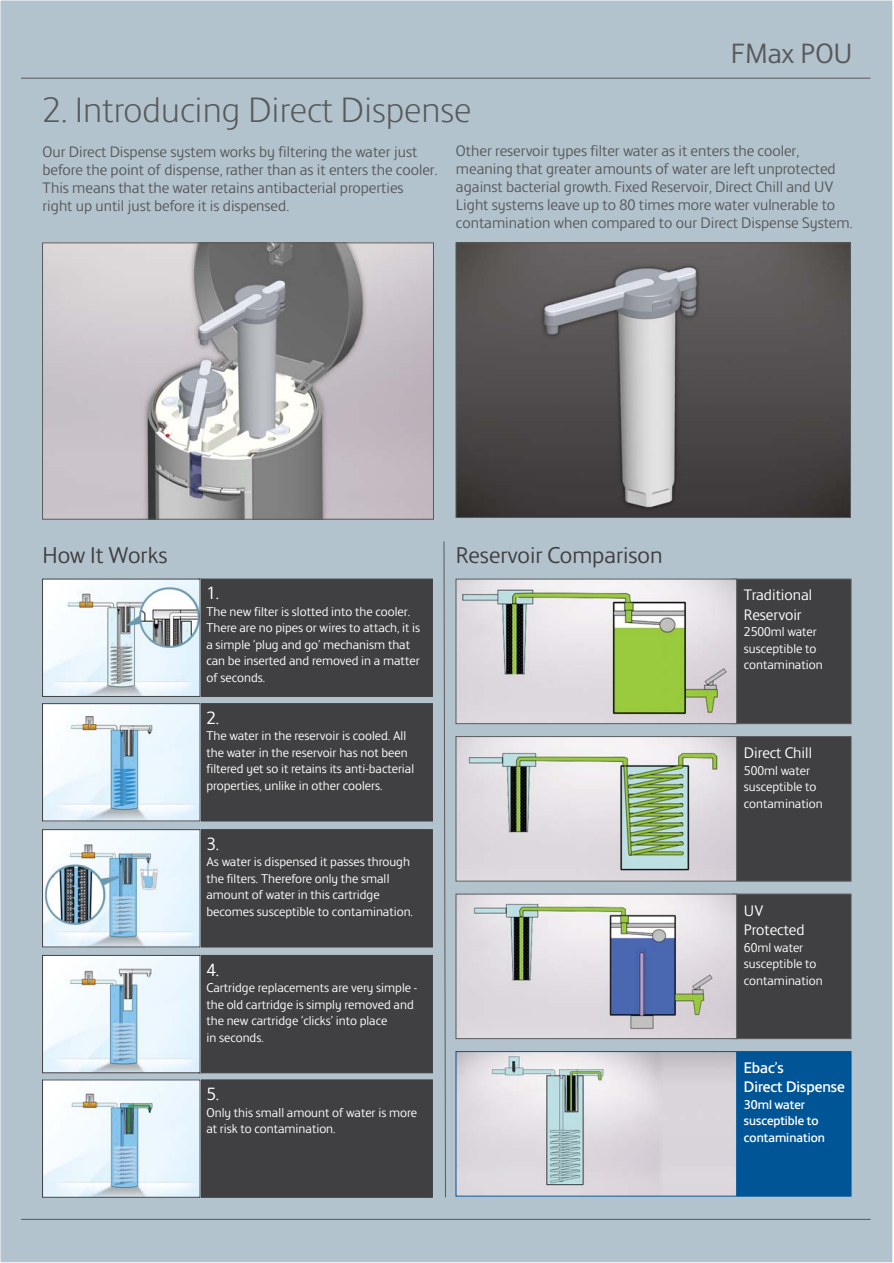
<style>
.page{position:relative;width:894px;height:1263px;background:#fff}
.page>*{position:absolute;margin:0;border:0;box-sizing:border-box;transform-origin:0 0}
.t1{font:300 42px "Post Office Sans";color:#58595b}
.t2{font:33px "Post Office Sans";color:#58595b}
.t3{font:27px "Post Office Sans";color:#403f41}
.t4{font:21px "Post Office Sans";color:#fff}
.t5{font:18px/18px "Post Office Sans";color:#58595b}
.t6{font:18px/19.8px "Post Office Sans";color:#fff}
.t7{font:700 18px/19.8px "Post Office Sans";color:#fff}
.t8{font:15px/16.5px "Post Office Sans";color:#fff}
.t9{font:700 15px/16.5px "Post Office Sans";color:#fff}
</style>
<div class="page">
<div style="left:0;top:0;width:893px;height:1263px;background:#b3c3cd;border:1px solid #fff"></div>
<hr style="left:21px;top:78px;width:850px;height:1px;background:#58595b">
<hr style="left:21px;top:1219px;width:850px;height:1px;background:#58595b">
<img style="left:44px;top:244px;width:388px;height:274px">
<div style="left:42px;top:242px;width:392px;height:278px;border:1px solid #58595b"></div>
<img style="left:458px;top:244px;width:391px;height:272px">
<div style="left:456px;top:242px;width:395px;height:276px;border:1px solid #58595b"></div>
<svg style="left:444px;top:541px;width:2px;height:657px"></svg>
<div style="left:198px;top:955px;width:235px;height:118px;background:#403f41"></div>
<img style="left:44px;top:957px;width:154px;height:114px">
<div style="left:42px;top:955px;width:158px;height:118px;border:1px solid #403f41"></div>
<div style="left:198px;top:1080px;width:235px;height:118px;background:#403f41;border:1px solid #403f41"></div>
<img style="left:44px;top:1082px;width:154px;height:114px">
<div style="left:42px;top:1080px;width:158px;height:118px;border:1px solid #403f41"></div>
<div style="left:198px;top:579px;width:235px;height:118px;background:#403f41"></div>
<img style="left:44px;top:581px;width:154px;height:114px">
<div style="left:42px;top:579px;width:158px;height:118px;border:1px solid #403f41"></div>
<div style="left:198px;top:703px;width:235px;height:118px;background:#403f41;border:1px solid #403f41"></div>
<img style="left:44px;top:705px;width:154px;height:114px">
<div style="left:42px;top:703px;width:158px;height:118px;border:1px solid #403f41"></div>
<div style="left:198px;top:829px;width:235px;height:118px;background:#403f41;border:1px solid #403f41"></div>
<img style="left:44px;top:831px;width:154px;height:114px">
<div style="left:42px;top:829px;width:158px;height:118px;border:1px solid #403f41"></div>
<div style="left:732px;top:579px;width:119px;height:145px;background:#403f41;border:1px solid #58595b"></div>
<div style="left:732px;top:736px;width:119px;height:146px;background:#403f41;border:1px solid #58595b"></div>
<div style="left:732px;top:894px;width:119px;height:145px;background:#403f41;border:1px solid #58595b"></div>
<div style="left:732px;top:1051px;width:119px;height:146px;background:#005596;border:1px solid #005596"></div>
<img style="left:458px;top:581px;width:277px;height:141px">
<div style="left:456px;top:579px;width:281px;height:145px;border:1px solid #58595b"></div>
<img style="left:458px;top:738px;width:277px;height:142px">
<div style="left:456px;top:736px;width:281px;height:146px;border:1px solid #58595b"></div>
<img style="left:458px;top:896px;width:277px;height:141px">
<div style="left:456px;top:894px;width:281px;height:145px;border:1px solid #58595b"></div>
<img style="left:458px;top:1053px;width:277px;height:142px">
<div style="left:456px;top:1051px;width:281px;height:146px;border:1px solid #005596"></div>
<p class="t2" style="left:731px;top:44px;width:123px">FMax POU</p>
<p class="t1" style="left:43px;top:83px;width:430px">2. Introducing Direct Dispense</p>
<p class="t5" style="left:43px;top:144px;width:397px">Our Direct Dispense system works by filtering the water just before the point of dispense, rather than as it enters the cooler.<br>This means that the water retains antibacterial properties right up until just before it is dispensed.</p>
<p class="t5" style="left:456px;top:143px;width:398px">Other reservoir types filter water as it enters the cooler, meaning that greater amounts of water are left unprotected against bacterial growth. Fixed Reservoir, Direct Chill and UV Light systems leave up to 80 times more water vulnerable to contamination when compared to our Direct Dispense System.</p>
<p class="t3" style="left:43px;top:547px;width:126px">How It Works</p>
<p class="t4" style="left:206px;top:587px;width:14px">1.</p>
<p class="t8" style="left:206px;top:604px;width:215px">The new filter is slotted into the cooler.<br>There are no pipes or wires to attach, it is a simple ‘plug and go’ mechanism that can be inserted and removed in a matter of seconds.</p>
<p class="t4" style="left:206px;top:711px;width:14px">2.</p>
<p class="t8" style="left:206px;top:729px;width:209px">The water in the reservoir is cooled. All the water in the reservoir has not been filtered yet so it retains its anti-bacterial properties, unlike in other coolers.</p>
<p class="t4" style="left:206px;top:837px;width:14px">3.</p>
<p class="t8" style="left:206px;top:855px;width:208px">As water is dispensed it passes through the filters. Therefore only the small amount of water in this cartridge becomes susceptible to contamination.</p>
<p class="t4" style="left:206px;top:963px;width:14px">4.</p>
<p class="t8" style="left:206px;top:981px;width:212px">Cartridge replacements are very simple - the old cartridge is simply removed and the new cartridge ‘clicks’ into place<br>in seconds.</p>
<p class="t4" style="left:206px;top:1087px;width:14px">5.</p>
<p class="t8" style="left:206px;top:1105px;width:212px">Only this small amount of water is more at risk to contamination.</p>
<p class="t3" style="left:456px;top:547px;width:208px">Reservoir Comparison</p>
<p class="t6" style="left:744px;top:586px;width:70px">Traditional<br>Reservoir</p>
<p class="t8" style="left:744px;top:625px;width:80px">2500ml water susceptible to contamination</p>
<p class="t6" style="left:744px;top:745px;width:70px">Direct Chill</p>
<p class="t8" style="left:744px;top:763px;width:80px">500ml water susceptible to contamination</p>
<p class="t6" style="left:744px;top:902px;width:62px">UV<br>Protected</p>
<p class="t8" style="left:744px;top:941px;width:80px">60ml water susceptible to contamination</p>
<p class="t7" style="left:744px;top:1059px;width:102px">Ebac’s<br>Direct Dispense</p>
<p class="t9" style="left:744px;top:1097px;width:82px">30ml water susceptible to contamination</p>
</div>
